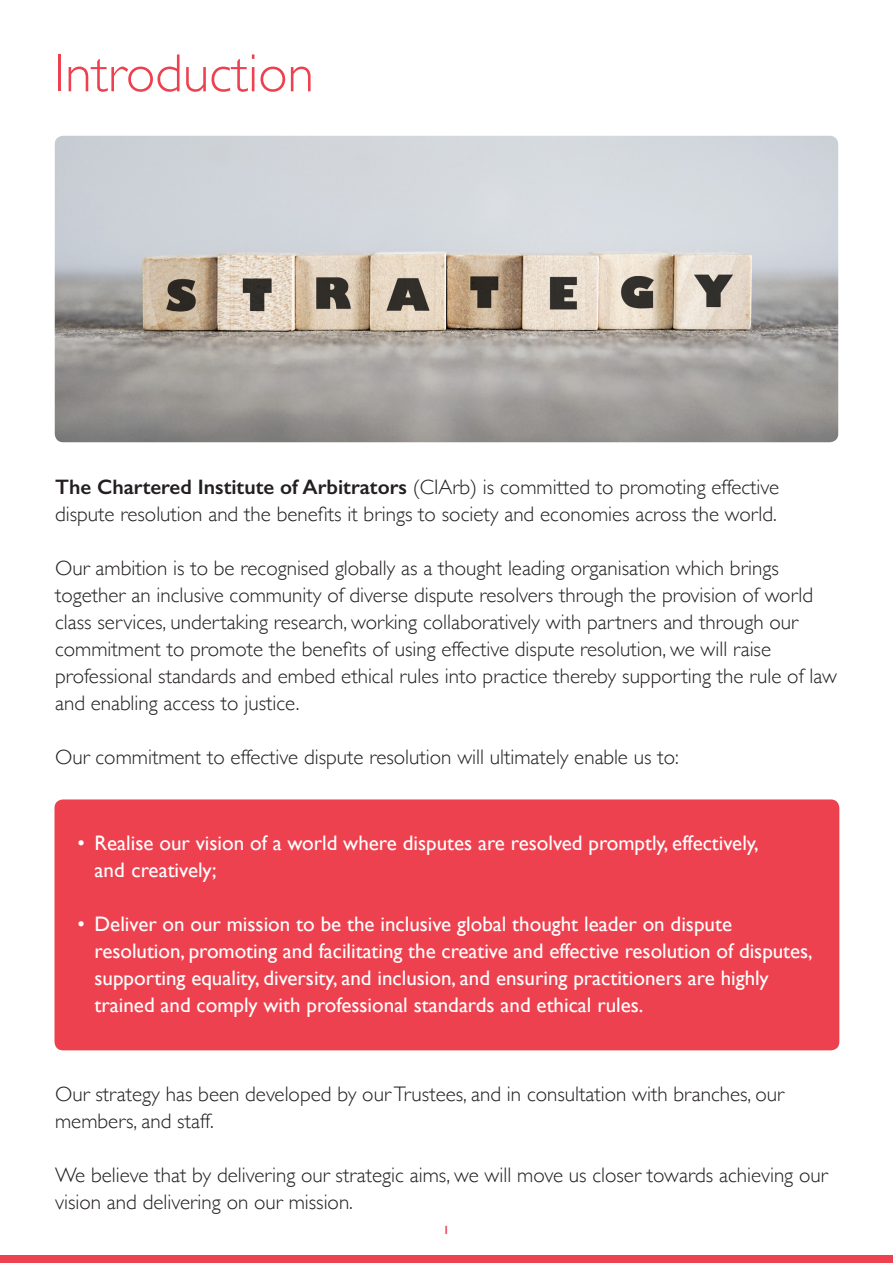
<style>
.page{position:relative;width:893px;height:1263px;background:#fff}
.page>*{position:absolute;margin:0;border:0;box-sizing:border-box;transform-origin:0 0}
.t1{font:300 54px "Gill Sans";color:#ee414f}
.t2{font:300 21px/27px "Gill Sans";color:#231f20}
.t3{font:21px/27px "Gill Sans";color:#fff}
.t4{font:600 12px "Gill Sans";color:#ee414f}
.s1{font-weight:600}
</style>
<div class="page">
<img style="left:55px;top:136px;width:783px;height:306px">
<div style="left:0;top:1255px;width:893px;height:8px;background:#ee414f"></div>
<div style="left:54px;top:799px;width:785px;height:251px;background:#ee414f;border-radius:9px"></div>
<p class="t1" style="left:54px;top:31px;width:261px">Introduction</p>
<p class="t2" style="left:55px;top:472px;width:725px"><span class="s1">The Chartered Institute of Arbitrators</span> (CIArb) is committed to promoting effective dispute resolution and the benefits it brings to society and economies across the world.</p>
<p class="t2" style="left:55px;top:553px;width:783px">Our ambition is to be recognised globally as a thought leading organisation which brings together an inclusive community of diverse dispute resolvers through the provision of world class services, undertaking research, working collaboratively with partners and through our commitment to promote the benefits of using effective dispute resolution, we will raise professional standards and embed ethical rules into practice thereby supporting the rule of law and enabling access to justice.</p>
<p class="t2" style="left:55px;top:742px;width:625px">Our commitment to effective dispute resolution will ultimately enable us to:</p>
<p class="t3" style="left:95px;top:829px;width:666px;text-indent:-17px">• Realise our vision of a world where disputes are resolved promptly, effectively, and creatively;</p>
<p class="t3" style="left:95px;top:910px;width:720px;text-indent:-17px">• Deliver on our mission to be the inclusive global thought leader on dispute resolution, promoting and facilitating the creative and effective resolution of disputes, supporting equality, diversity, and inclusion, and ensuring practitioners are highly trained and comply with professional standards and ethical rules.</p>
<p class="t2" style="left:55px;top:1079px;width:730px">Our strategy has been developed by our Trustees, and in consultation with branches, our members, and staff.</p>
<p class="t2" style="left:55px;top:1160px;width:774px">We believe that by delivering our strategic aims, we will move us closer towards achieving our vision and delivering on our mission.</p>
<p class="t4" style="left:443px;top:1223px;width:8px">1</p>
</div>
